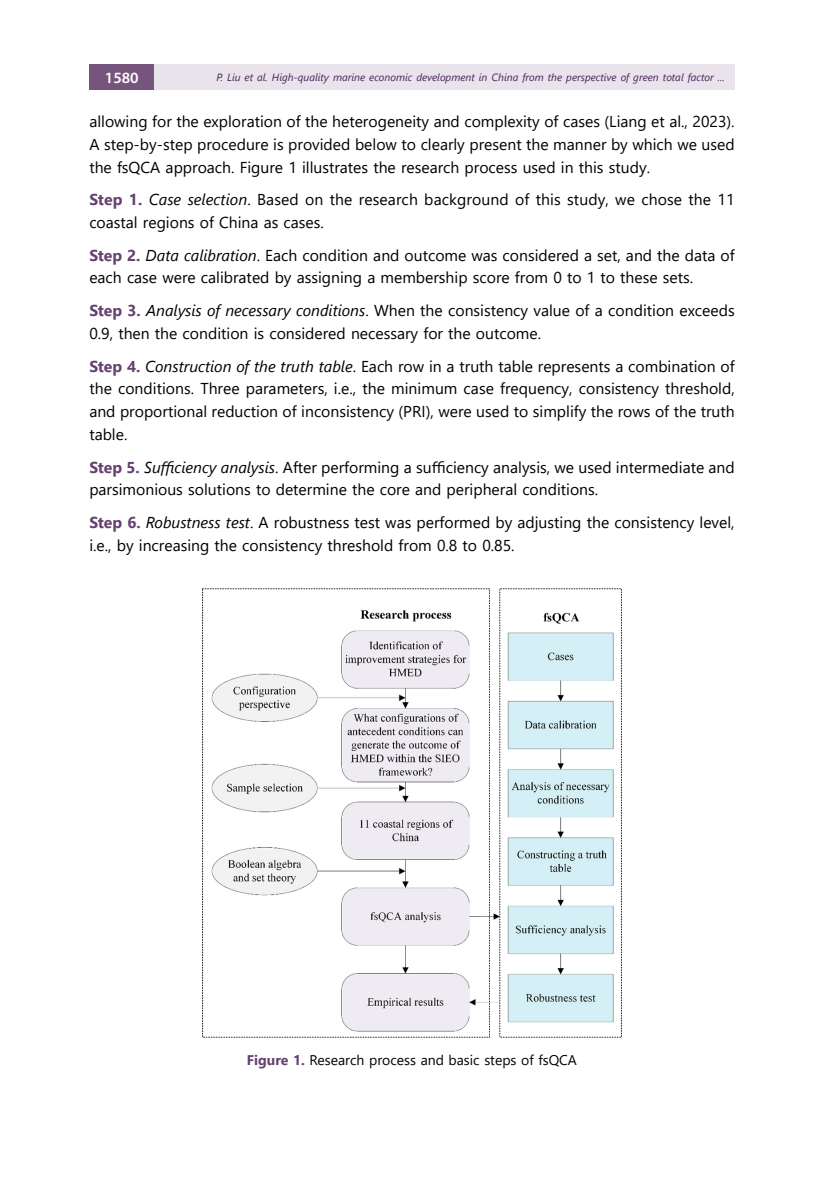
<style>
.page{position:relative;width:834px;height:1191px;background:#fff}
.page>*{position:absolute;margin:0;border:0;box-sizing:border-box;transform-origin:0 0}
.t1{font:15.75px/22.8px "Segoe UI";color:#000}
.t2{font:600 15.75px "Myriad Pro";color:#fff}
.t3{font:14px "Segoe UI";color:#000}
.t4{font:italic 10.5px "Segoe UI";color:#482359}
.s1{font-weight:700;color:#654170}
.s2{font-style:italic}
</style>
<div class="page">
<div style="left:89px;top:64px;width:65px;height:26px;background:#76547e"></div>
<div style="left:154px;top:64px;width:580px;height:26px;background:#e9e3ec"></div>
<img style="left:202px;top:588px;width:419px;height:449px">
<p class="t2" style="left:105px;top:67px;width:35px">1580</p>
<p class="t4" style="left:216px;top:67px;width:510px">P. Liu et al. High-quality marine economic development in China from the perspective of green total factor ...</p>
<p class="t1" style="left:89px;top:109px;width:646px;text-align:justify">allowing for the exploration of the heterogeneity and complexity of cases (Liang et al., 2023).<br>A step-by-step procedure is provided below to clearly present the manner by which we used the fsQCA approach. Figure 1 illustrates the research process used in this study.</p>
<p class="t1" style="left:89px;top:187px;width:646px"><span class="s1">Step 1.</span> <span class="s2">Case selection</span>. Based on the research background of this study, we chose the 11 coastal regions of China as cases.</p>
<p class="t1" style="left:89px;top:242px;width:646px"><span class="s1">Step 2.</span> <span class="s2">Data calibration</span>. Each condition and outcome was considered a set, and the data of each case were calibrated by assigning a membership score from 0 to 1 to these sets.</p>
<p class="t1" style="left:89px;top:298px;width:646px"><span class="s1">Step 3.</span> <span class="s2">Analysis of necessary conditions</span>. When the consistency value of a condition exceeds<br>0.9, then the condition is considered necessary for the outcome.</p>
<p class="t1" style="left:89px;top:353px;width:647px;text-align:justify"><span class="s1">Step 4.</span> <span class="s2">Construction of the truth table</span>. Each row in a truth table represents a combination of the conditions. Three parameters, i.e., the minimum case frequency, consistency threshold, and proportional reduction of inconsistency (PRI), were used to simplify the rows of the truth table.</p>
<p class="t1" style="left:89px;top:454px;width:647px"><span class="s1">Step 5.</span> <span class="s2">Sufficiency analysis</span>. After performing a sufficiency analysis, we used intermediate and parsimonious solutions to determine the core and peripheral conditions.</p>
<p class="t1" style="left:89px;top:509px;width:646px"><span class="s1">Step 6.</span> <span class="s2">Robustness test</span>. A robustness test was performed by adjusting the consistency level, i.e., by increasing the consistency threshold from 0.8 to 0.85.</p>
<p class="t3" style="left:247px;top:1046px;width:331px"><span class="s1">Figure 1.</span> Research process and basic steps of fsQCA</p>
</div>
